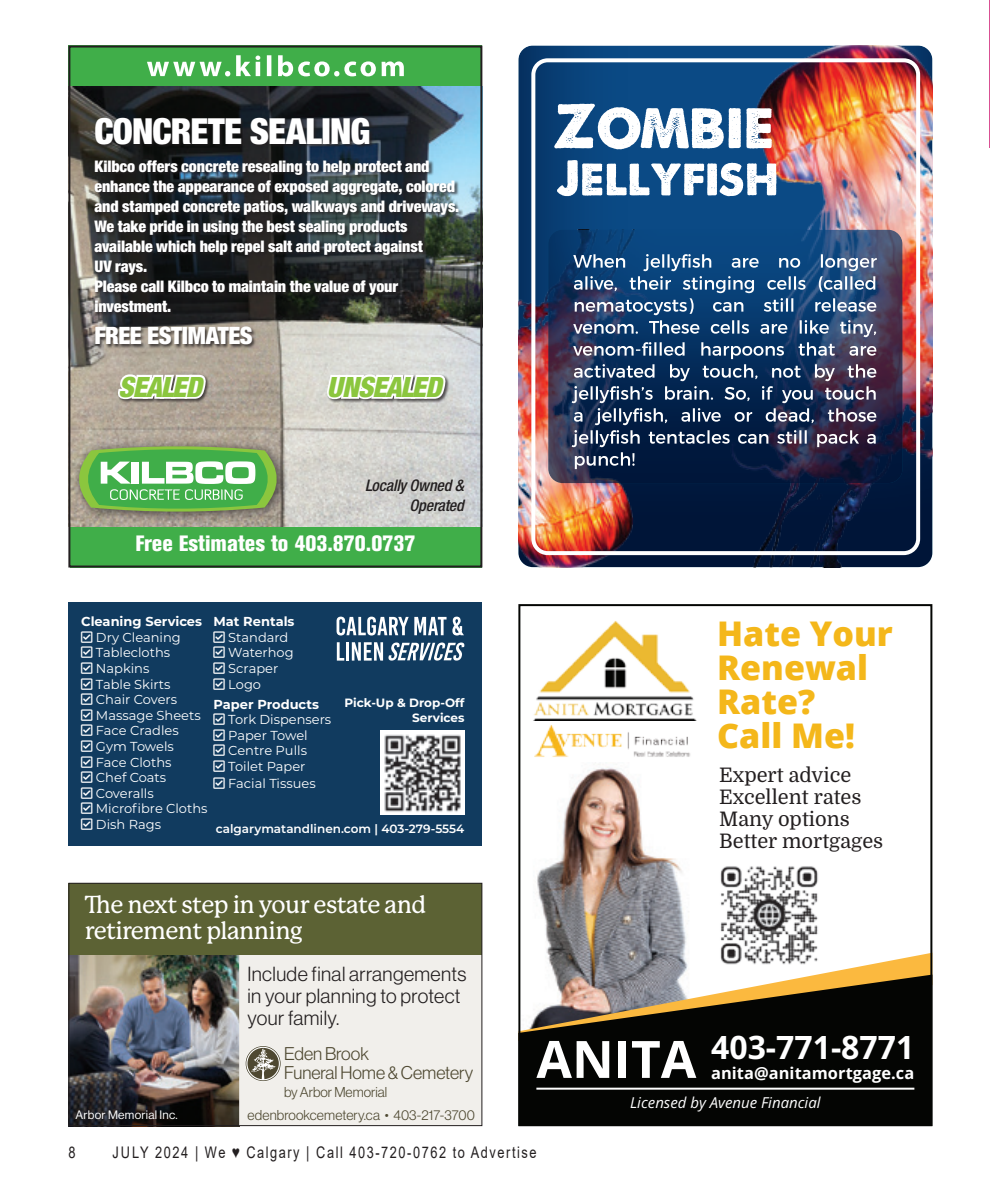
<style>
.page{position:relative;width:990px;height:1188px;background:#fff}
.page>*{position:absolute;margin:0;border:0;box-sizing:border-box;transform-origin:0 0}
.t1{font:700 51.6px "Open Sans";color:#fff}
.t2{font:900 condensed 36px "Helvetica Neue LT Std";letter-spacing:-.025em;color:#fff}
.t3{font:800 34px/34px "Open Sans";color:#f4b71a}
.t4{font:700 32px "Open Sans";color:#fff}
.t5{font:italic 900 condensed 28px "Helvetica Neue LT Std";letter-spacing:-.025em;color:#8bc63e}
.t6{font:500 24px/26px "P22 Mackinac Pro";letter-spacing:-.025em;color:#fff}
.t7{font:900 condensed 24px "Helvetica Neue LT Std";letter-spacing:-.02em;color:#fff}
.t8{font:22px "Akzidenz Grotesk BQ X Bd Cnd Alt";color:#fff}
.t9{font:20px/22px "N Haas Grotesk DS Std 45 Lt";letter-spacing:.02em;color:#231f20}
.t10{font:20px/22px "Domine";color:#231f20}
.t11{font:18px/19px "N Haas Grotesk DS Std 45 Lt";color:#4e4831}
.t12{font:700 16.4px "Open Sans";letter-spacing:.005em;color:#fff}
.t13{font:900 condensed 16px/20px "Helvetica Neue LT Std";letter-spacing:-.005em;color:#fff}
.t14{font:16px "Arial";letter-spacing:.12em;color:#231f20;scale:.8 1}
.t15{font:italic 500 condensed 16px/20px "Helvetica Neue LT Std";letter-spacing:-.01em;color:#231f20;text-align:right}
.t16{font:italic 15px "Open Sans";color:#fff}
.t17{font:14px "N Haas Grotesk DS Std 45 Lt";letter-spacing:.005em;color:#4e4831}
.t18{font:13px/15.6px "Montserrat";color:#fff}
.t19{font:600 12px "Montserrat";color:#fff}
.t20{font:700 12px/14.4px "Montserrat";color:#fff;text-align:right}
.t21{font:12px "N Haas Grotesk DS Std 55 Rg";letter-spacing:.02em;color:#fff}
.s1{font-weight:700}
</style>
<div class="page">
<hr style="left:989px;top:0;width:1px;height:147px;background:#d95093">
<img style="left:70px;top:955px;width:169px;height:169px">
<div style="left:239px;top:955px;width:243px;height:171px;background:#efede8"></div>
<div style="left:68px;top:883px;width:414px;height:72px;background:#5c6234"></div>
<svg style="left:245px;top:1046px;width:36px;height:36px"></svg>
<div style="left:68px;top:883px;width:414px;height:243px;border:1px solid #231f20"></div>
<div style="left:68px;top:603px;width:414px;height:243px;background:#113b5f"></div>
<img style="left:381px;top:731px;width:83px;height:83px">
<svg style="left:337px;top:617px;width:127px;height:19px"></svg>
<svg style="left:337px;top:642px;width:7px;height:19px"></svg>
<hr style="left:346px;top:642px;width:3px;height:19px;background:#fff">
<svg style="left:352px;top:642px;width:113px;height:19px"></svg>
<div style="left:68px;top:46px;width:414px;height:40px;background:#40ae49"></div>
<div style="left:70px;top:527px;width:412px;height:41px;background:#40ae49"></div>
<img style="left:71px;top:86px;width:408px;height:441px">
<svg style="left:147px;top:55px;width:257px;height:21px"></svg>
<div style="left:68px;top:46px;width:414px;height:522px;border:2px solid #231f20"></div>
<div style="left:70px;top:437px;width:218px;height:88px;background:#231f20;opacity:.75"></div>
<svg style="left:75px;top:445px;width:206px;height:68px;background:#7aba70"></svg>
<div style="left:94px;top:117px;width:369px;height:231px;background:#231f20;opacity:.75"></div>
<div style="left:118px;top:375px;width:92px;height:28px;background:#231f20;opacity:.75"></div>
<svg style="left:117px;top:359px;width:92px;height:43px"></svg>
<svg style="left:325px;top:266px;width:124px;height:260px;background:#b1b1ad"></svg>
<img style="left:537px;top:764px;width:150px;height:189px">
<svg style="left:547px;top:953px;width:382px;height:22px"></svg>
<svg style="left:521px;top:975px;width:408px;height:148px;background:#2c281f"></svg>
<hr style="left:536px;top:1088px;width:378px;height:2px;background:#fff">
<div style="left:518px;top:604px;width:414px;height:522px;border:2px solid #040503"></div>
<img style="left:715px;top:866px;width:107px;height:102px">
<img style="left:533px;top:621px;width:163px;height:100px">
<img style="left:534px;top:725px;width:157px;height:32px">
<svg style="left:518px;top:45px;width:415px;height:523px;background:#124072"></svg>
<img style="left:725px;top:46px;width:207px;height:521px">
<img style="left:518px;top:230px;width:134px;height:337px">
<svg style="left:557px;top:160px;width:219px;height:36px"></svg>
<svg style="left:554px;top:104px;width:218px;height:45px"></svg>
<svg style="left:547px;top:228px;width:358px;height:255px;background:#26365d"></svg>
<svg style="left:572px;top:254px;width:305px;height:215px;background:#385175"></svg>
<div style="left:531px;top:58px;width:389px;height:497px;border:4px solid #fff;border-radius:14px"></div>
<p class="t2" style="left:94px;top:109px;width:278px">CONCRETE SEALING</p>
<p class="t13" style="left:94px;top:156px;width:367px">Kilbco offers concrete resealing to help protect and enhance the appearance of exposed aggregate, colored and stamped concrete patios, walkways and driveways.<br>We take pride in using the best sealing products available which help repel salt and protect against<br>UV rays.<br>Please call Kilbco to maintain the value of your investment.</p>
<p class="t7" style="left:94px;top:321px;width:160px">FREE ESTIMATES</p>
<p class="t5" style="left:118px;top:370px;width:85px">SEALED</p>
<p class="t5" style="left:327px;top:370px;width:116px">UNSEALED</p>
<p class="t15" style="left:365px;top:476px;width:100px">Locally Owned &amp;<br>Operated</p>
<p class="t8" style="left:135px;top:531px;width:282px">Free Estimates to 403.870.0737</p>
<p class="t18" style="left:96px;top:613px;width:113px;text-indent:-15px"><span class="s1">Cleaning Services<br></span>Dry Cleaning<br>Tablecloths<br>Napkins<br>Table Skirts<br>Chair Covers<br>Massage Sheets<br>Face Cradles<br>Gym Towels<br>Face Cloths<br>Chef Coats<br>Coveralls<br>Microfibre Cloths<br>Dish Rags</p>
<p class="t18" style="left:228px;top:613px;width:68px;text-indent:-15px"><span class="s1">Mat Rentals<br></span>Standard<br>Waterhog<br>Scraper<br>Logo</p>
<p class="t18" style="left:228px;top:696px;width:105px;text-indent:-15px"><span class="s1">Paper Products<br></span>Tork Dispensers<br>Paper Towel<br>Centre Pulls<br>Toilet Paper<br>Facial Tissues</p>
<p class="t20" style="left:344px;top:695px;width:122px">Pick-Up &amp; Drop-Off<br>Services</p>
<p class="t19" style="left:216px;top:820px;width:250px">calgarymatandlinen.com | 403-279-5554</p>
<h3 class="t6" style="left:85px;top:892px;width:343px">The next step in your estate and retirement planning</h3>
<p class="t9" style="left:247px;top:963px;width:221px">Include final arrangements in your planning to protect your family.</p>
<p class="t11" style="left:284px;top:1044px;width:191px">Eden Brook<br>Funeral Home &amp; Cemetery</p>
<p class="t17" style="left:284px;top:1084px;width:105px">by Arbor Memorial</p>
<p class="t21" style="left:76px;top:1108px;width:104px">Arbor Memorial Inc.</p>
<p class="t17" style="left:248px;top:1107px;width:229px">edenbrookcemetery.ca • 403-217-3700</p>
<p class="t3" style="left:717px;top:615px;width:177px">Hate Your<br>Renewal<br>Rate?<br>Call Me!</p>
<p class="t10" style="left:719px;top:764px;width:166px">Expert advice<br>Excellent rates<br>Many options<br>Better mortgages</p>
<p class="t1" style="left:536px;top:1024px;width:161px">ANITA</p>
<p class="t4" style="left:711px;top:1025px;width:205px">403-771-8771</p>
<p class="t12" style="left:711px;top:1062px;width:205px">anita@anitamortgage.ca</p>
<p class="t16" style="left:630px;top:1092px;width:192px">Licensed by Avenue Financial</p>
<p class="t14" style="left:68px;top:1141px;width:10px">8</p>
<p class="t14" style="left:112px;top:1141px;width:532px">JULY 2024 | We ♥ Calgary | Call 403-720-0762 to Advertise</p>
</div>
